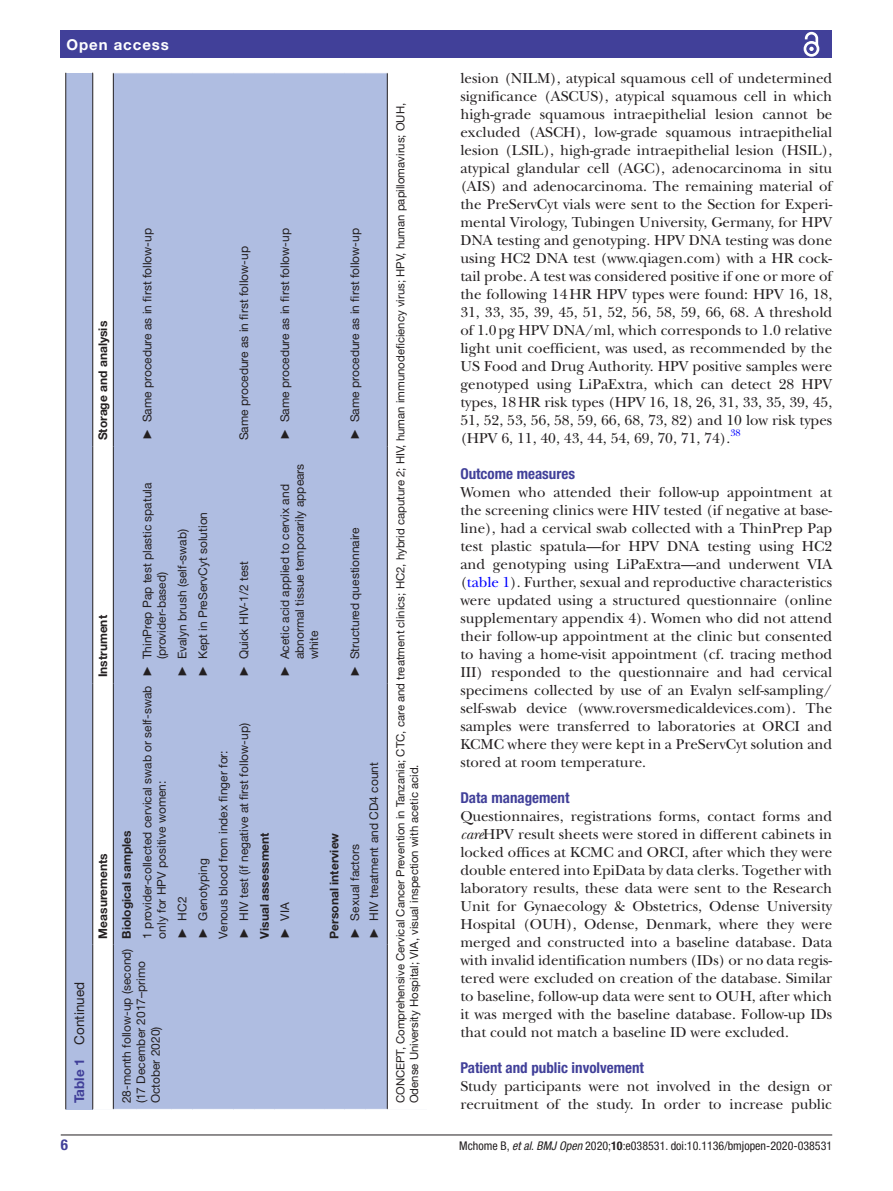
<style>
.page{position:relative;width:893px;height:1191px;background:#fff}
.page>*{position:absolute;margin:0;border:0;box-sizing:border-box;transform-origin:0 0}
.t1{font:15px/18px "New Baskerville";color:#231f20;text-align:justify}
.t2{font:700 condensed 15px "Helvetica Neue LT Std";color:#414099}
.t3{font:700 15px "Helvetica Neue LT Std";letter-spacing:.065em;color:#fff}
.t4{font:13.5px "Helvetica Neue LT Std";color:#231f20}
.t5{font:700 13.5px "Helvetica Neue LT Std";color:#414099}
.t6{font:12px/14.4px "Helvetica Neue LT Std";color:#231f20}
.t7{font:700 12px/20.5px "Helvetica Neue LT Std";color:#231f20}
.t8{font:condensed 12px "Helvetica Neue LT Std";color:#231f20}
.t9{font:11.4px/13.6px "Helvetica Neue LT Std";color:#231f20}
.t10{font:9.9px "New Baskerville";color:#00f}
.s1{font-family:"Arial"}
.s2{font-family:"Arial";font-weight:400}
.s3{font-weight:400}
.s4{color:#00f}
.s5{font-style:italic}
.s6{font-weight:700}
</style>
<div class="page">
<hr style="left:61px;top:1134px;width:771px;height:1px;background:#231f20">
<div style="left:61px;top:31px;width:771px;height:27px;background:#414099"></div>
<svg style="left:803px;top:31px;width:17px;height:26px"></svg>
<div style="left:84px;top:73px;width:343px;height:1036px;background:#afbde1"></div>
<div style="left:93px;top:73px;width:334px;height:1036px;background:#fff"></div>
<svg style="left:114px;top:73px;width:273px;height:1036px"></svg>
<hr style="left:92px;top:944px;width:1px;height:165px;background:#231f20">
<hr style="left:113px;top:944px;width:1px;height:165px;background:#231f20">
<hr style="left:92px;top:683px;width:1px;height:261px;background:#231f20">
<hr style="left:113px;top:683px;width:1px;height:261px;background:#231f20">
<hr style="left:92px;top:446px;width:1px;height:237px;background:#231f20">
<hr style="left:113px;top:446px;width:1px;height:237px;background:#231f20">
<hr style="left:92px;top:73px;width:1px;height:373px;background:#231f20">
<hr style="left:113px;top:73px;width:1px;height:373px;background:#231f20">
<hr style="left:387px;top:683px;width:1px;height:261px;background:#231f20">
<hr style="left:387px;top:446px;width:1px;height:237px;background:#231f20">
<hr style="left:387px;top:73px;width:1px;height:373px;background:#231f20">
<hr style="left:387px;top:944px;width:1px;height:165px;background:#231f20">
<hr style="left:417px;top:73px;width:2px;height:1030px;background:#fff">
<div style="left:66px;top:73px;width:18px;height:1036px;background:#afbde1"></div>
<hr style="left:65px;top:73px;width:1px;height:1036px;background:#231f20">
<p class="t3" style="left:66px;top:35px;width:104px">Open access</p>
<p class="t4" style="left:71px;top:1044px;width:64px;rotate:-90deg">Continued</p>
<p class="t5" style="left:71px;top:1103px;width:47px;rotate:-90deg">Table 1</p>
<p class="t7" style="left:93px;top:440px;width:121px;rotate:-90deg">Storage and analysis</p>
<p class="t7" style="left:93px;top:677px;width:64px;rotate:-90deg">Instrument</p>
<p class="t7" style="left:93px;top:938px;width:87px;rotate:-90deg">Measurements</p>
<p class="t6" style="left:140px;top:440px;width:214px;rotate:-90deg"><span class="s1">►</span> Same procedure as in first follow-up</p>
<p class="t6" style="left:237px;top:440px;width:196px;rotate:-90deg">Same procedure as in first follow-up</p>
<p class="t6" style="left:278px;top:440px;width:214px;rotate:-90deg"><span class="s1">►</span> Same procedure as in first follow-up</p>
<p class="t7" style="left:116px;top:938px;width:109px;rotate:-90deg">Biological samples</p>
<p class="t6" style="left:140px;top:659px;width:178px;text-indent:-18px;rotate:-90deg"><span class="s1">►</span> ThinPrep Pap test plastic spatula (provider-based)</p>
<p class="t6" style="left:140px;top:938px;width:254px;rotate:-90deg">1 provider-collected cervical swab or self-swab only for HPV positive women:</p>
<p class="t6" style="left:119px;top:1103px;width:157px;rotate:-90deg">28-month follow-up (second) (17 December 2017–primo<br>October 2020)</p>
<p class="t6" style="left:175px;top:677px;width:150px;rotate:-90deg"><span class="s1">►</span> Evalyn brush (self-swab)</p>
<p class="t6" style="left:195px;top:677px;width:167px;rotate:-90deg"><span class="s1">►</span> Kept in PreServCyt solution</p>
<p class="t6" style="left:175px;top:938px;width:43px;rotate:-90deg"><span class="s1">►</span> HC2</p>
<p class="t6" style="left:195px;top:938px;width:82px;rotate:-90deg"><span class="s1">►</span> Genotyping</p>
<p class="t6" style="left:237px;top:677px;width:118px;rotate:-90deg"><span class="s1">►</span> Quick HIV-1/2 test</p>
<p class="t6" style="left:213px;top:938px;width:217px;line-height:20.5px;rotate:-90deg">Venous blood from index finger for:<br><span class="s1">►</span> HIV test (if negative at first follow-up)</p>
<p class="t6" style="left:278px;top:659px;width:197px;text-indent:-18px;rotate:-90deg"><span class="s1">►</span> Acetic acid applied to cervix and abnormal tissue temporarily appears white</p>
<p class="t7" style="left:254px;top:938px;width:108px;rotate:-90deg">Visual assessment <span class="s2">►</span> <span class="s3">VIA</span></p>
<p class="t6" style="left:348px;top:440px;width:214px;rotate:-90deg"><span class="s1">►</span> Same procedure as in first follow-up</p>
<p class="t6" style="left:348px;top:677px;width:152px;rotate:-90deg"><span class="s1">►</span> Structured questionnaire</p>
<p class="t7" style="left:324px;top:938px;width:107px;rotate:-90deg">Personal interview <span class="s2">►</span> <span class="s3">Sexual factors</span></p>
<p class="t6" style="left:367px;top:938px;width:178px;rotate:-90deg"><span class="s1">►</span> HIV treatment and CD4 count</p>
<p class="t9" style="left:393px;top:1103px;width:1002px;rotate:-90deg">CONCEPT, Comprehensive Cervical Cancer Prevention in Tanzania; CTC, care and treatment clinics; HC2, hybrid caputure 2; HIV, human immunodeficiency virus; HPV, human papillomavirus; OUH,<br>Odense University Hospital; VIA, visual inspection with acetic acid.</p>
<p class="t1" style="left:460px;top:69px;width:373px">lesion (NILM), atypical squamous cell of undetermined significance (ASCUS), atypical squamous cell in which high-grade squamous intraepithelial lesion cannot be excluded (ASCH), low-grade squamous intraepithelial lesion (LSIL), high-grade intraepithelial lesion (HSIL), atypical glandular cell (AGC), adenocarcinoma in situ (AIS) and adenocarcinoma. The remaining material of the PreServCyt vials were sent to the Section for Experi&shy;mental Virology, Tubingen University, Germany, for HPV DNA testing and genotyping. HPV DNA testing was done using HC2 DNA test (www.qiagen.com) with a HR cock&shy;tail probe. A test was considered positive if one or more of the following 14HR HPV types were found: HPV 16, 18, 31, 33, 35, 39, 45, 51, 52, 56, 58, 59, 66, 68. A threshold of 1.0pg HPV DNA/ml, which corresponds to 1.0 relative light unit coefficient, was used, as recommended by the US Food and Drug Authority. HPV positive samples were genotyped using LiPaExtra, which can detect 28 HPV types, 18HR risk types (HPV 16, 18, 26, 31, 33, 35, 39, 45, 51, 52, 53, 56, 58, 59, 66, 68, 73, 82) and 10 low risk types (HPV 6, 11, 40, 43, 44, 54, 69, 70, 71, 74).</p>
<p class="t10" style="left:730px;top:427px;width:12px">38</p>
<p class="t2" style="left:460px;top:465px;width:116px">Outcome measures</p>
<p class="t1" style="left:460px;top:483px;width:373px">Women who attended their follow-up appointment at the screening clinics were HIV tested (if negative at base&shy;line), had a cervical swab collected with a ThinPrep Pap test plastic spatula—for HPV DNA testing using HC2 and genotyping using LiPaExtra—and underwent VIA (<span class="s4">table 1</span>). Further, sexual and reproductive characteristics were updated using a structured questionnaire (online supplementary appendix 4). Women who did not attend their follow-up appointment at the clinic but consented to having a home-visit appointment (cf. tracing method III) responded to the questionnaire and had cervical specimens collected by use of an Evalyn self-sampling/ self-swab device (www.roversmedicaldevices.com). The samples were transferred to laboratories at ORCI and KCMC where they were kept in a PreServCyt solution and stored at room temperature.</p>
<p class="t2" style="left:460px;top:789px;width:111px">Data management</p>
<p class="t1" style="left:460px;top:807px;width:373px">Questionnaires, registrations forms, contact forms and <span class="s5">care</span>HPV result sheets were stored in different cabinets in locked offices at KCMC and ORCI, after which they were double entered into EpiData by data clerks. Together with laboratory results, these data were sent to the Research Unit for Gynaecology &amp; Obstetrics, Odense University Hospital (OUH), Odense, Denmark, where they were merged and constructed into a baseline database. Data with invalid identification numbers (IDs) or no data regis&shy;tered were excluded on creation of the database. Similar to baseline, follow-up data were sent to OUH, after which it was merged with the baseline database. Follow-up IDs that could not match a baseline ID were excluded.</p>
<p class="t2" style="left:460px;top:1059px;width:185px">Patient and public involvement</p>
<p class="t1" style="left:460px;top:1077px;width:373px">Study participants were not involved in the design or recruitment of the study. In order to increase public</p>
<p class="t2" style="left:61px;top:1135px;width:9px">6</p>
<p class="t8" style="left:459px;top:1138px;width:374px">Mchome B, <span class="s5">et al</span>. <span class="s5">BMJ Open</span> 2020;<span class="s6">10</span>:e038531. doi:10.1136/bmjopen-2020-038531</p>
</div>
